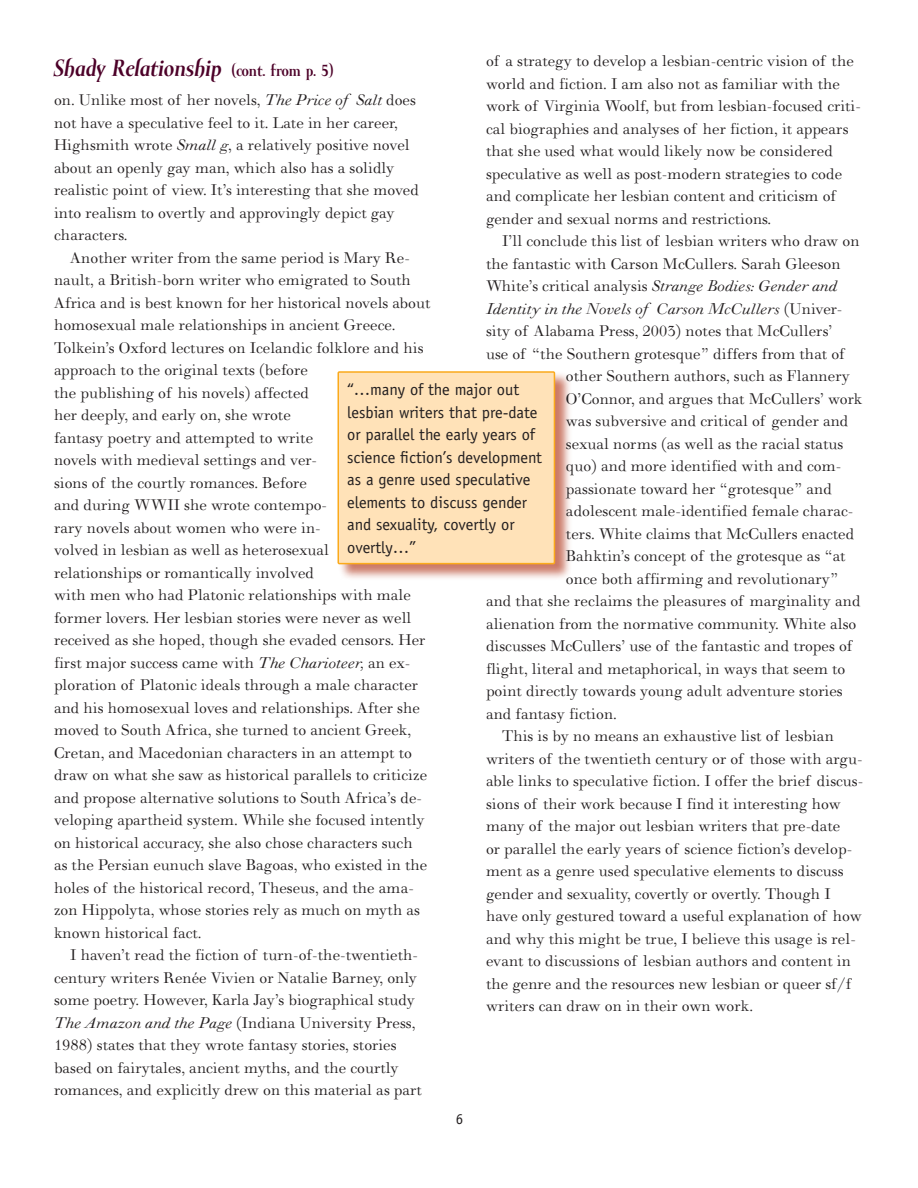
<style>
.page{position:relative;width:918px;height:1188px;background:#fff}
.page>*{position:absolute;margin:0;border:0;box-sizing:border-box;transform-origin:0 0}
.t1{font:italic 700 24px "Mramor";color:#4c0028}
.t2{font:18px/22.5px "Walbaum";color:#231f20}
.t3{font:italic 18px "Walbaum";color:#231f20}
.t4{font:16.5px/22.5px "Officina Sans LT";color:#231f20}
.t5{font:15px "Officina Sans LT";color:#231f20}
.s1{font-style:italic}
.s2{font-style:normal}
.s3{font-style:normal;font-size:16.5px}
</style>
<div class="page">
<div style="left:338px;top:372px;width:234px;height:209px;background:#ba4d35;opacity:.75"></div>
<div style="left:337px;top:371px;width:219px;height:194px;background:#ffe2b8"></div>
<p class="t2" style="left:486px;top:51px;width:377px">of a strategy to develop a lesbian-centric vision of the world and fiction. I am also not as familiar with the work of Virginia Woolf, but from lesbian-focused criti&shy;cal biographies and analyses of her fiction, it appears that she used what would likely now be considered speculative as well as post-modern strategies to code and complicate her lesbian content and criticism of gender and sexual norms and restrictions.</p>
<p class="t2" style="left:502px;top:231px;width:359px">I’ll conclude this list of lesbian writers who draw on</p>
<p class="t2" style="left:486px;top:253px;width:356px">the fantastic with Carson McCullers. Sarah Gleeson</p>
<p class="t2" style="left:486px;top:276px;width:353px">White’s critical analysis <span class="s1">Strange Bodies: Gender and</span></p>
<p class="t3" style="left:486px;top:299px;width:358px">Identity in the Novels of Carson McCullers <span class="s2">(Univer-</span></p>
<p class="t2" style="left:486px;top:321px;width:348px">sity of Alabama Press, 2003) notes that McCullers’</p>
<p class="t2" style="left:486px;top:343px;width:360px">use of “the Southern grotesque” differs from that of</p>
<p class="t2" style="left:566px;top:366px;width:285px">other Southern authors, such as Flannery</p>
<p class="t2" style="left:566px;top:388px;width:298px">O’Connor, and argues that McCullers’ work</p>
<p class="t2" style="left:566px;top:411px;width:284px">was subversive and critical of gender and</p>
<p class="t2" style="left:566px;top:433px;width:279px">sexual norms (as well as the racial status</p>
<p class="t2" style="left:566px;top:456px;width:277px">quo) and more identified with and com-</p>
<p class="t2" style="left:566px;top:478px;width:268px">passionate toward her “grotesque” and</p>
<p class="t2" style="left:566px;top:501px;width:289px">adolescent male-identified female charac-</p>
<p class="t2" style="left:566px;top:523px;width:290px">ters. White claims that McCullers enacted</p>
<p class="t2" style="left:566px;top:546px;width:281px">Bahktin’s concept of the grotesque as “at</p>
<p class="t2" style="left:566px;top:568px;width:274px">once both affirming and revolutionary”</p>
<p class="t2" style="left:486px;top:591px;width:376px">and that she reclaims the pleasures of marginality and</p>
<p class="t2" style="left:486px;top:613px;width:372px">alienation from the normative community. White also</p>
<p class="t2" style="left:486px;top:636px;width:368px">discusses McCullers’ use of the fantastic and tropes of</p>
<p class="t2" style="left:486px;top:658px;width:361px">flight, literal and metaphorical, in ways that seem to</p>
<p class="t2" style="left:486px;top:681px;width:358px">point directly towards young adult adventure stories</p>
<p class="t2" style="left:486px;top:703px;width:132px">and fantasy fiction.</p>
<p class="t2" style="left:502px;top:726px;width:333px">This is by no means an exhaustive list of lesbian</p>
<p class="t2" style="left:486px;top:748px;width:378px">writers of the twentieth century or of those with argu-</p>
<p class="t2" style="left:486px;top:771px;width:379px">able links to speculative fiction. I offer the brief discus-</p>
<p class="t2" style="left:486px;top:793px;width:356px">sions of their work because I find it interesting how</p>
<p class="t2" style="left:486px;top:816px;width:356px">many of the major out lesbian writers that pre-date</p>
<p class="t2" style="left:486px;top:838px;width:368px">or parallel the early years of science fiction’s develop-</p>
<p class="t2" style="left:486px;top:861px;width:359px">ment as a genre used speculative elements to discuss</p>
<p class="t2" style="left:486px;top:883px;width:346px">gender and sexuality, covertly or overtly. Though I</p>
<p class="t2" style="left:486px;top:906px;width:377px">have only gestured toward a useful explanation of how</p>
<p class="t2" style="left:486px;top:928px;width:371px">and why this might be true, I believe this usage is rel-</p>
<p class="t2" style="left:486px;top:951px;width:367px">evant to discussions of lesbian authors and content in</p>
<p class="t2" style="left:486px;top:973px;width:367px">the genre and the resources new lesbian or queer sf/f</p>
<p class="t2" style="left:486px;top:996px;width:269px">writers can draw on in their own work.</p>
<h1 class="t1" style="left:54px;top:55px;width:281px">Shady Relationship <span class="s3">(cont. from p. 5)</span></h1>
<p class="t2" style="left:54px;top:90px;width:367px">on. Unlike most of her novels, <span class="s1">The Price of Salt</span> does not have a speculative feel to it. Late in her career, Highsmith wrote <span class="s1">Small g</span>, a relatively positive novel about an openly gay man, which also has a solidly realistic point of view. It’s interesting that she moved into realism to overtly and approvingly depict gay characters.</p>
<p class="t2" style="left:54px;top:247px;width:378px;text-indent:16px">Another writer from the same period is Mary Re&shy;nault, a British-born writer who emigrated to South Africa and is best known for her historical novels about homosexual male relationships in ancient Greece.<br>Tolkein’s Oxford lectures on Icelandic folklore and his approach to the original texts (before<br>the publishing of his novels) affected<br>her deeply, and early on, she wrote<br>fantasy poetry and attempted to write<br>novels with medieval settings and ver-<br>sions of the courtly romances. Before<br>and during WWII she wrote contempo-<br>rary novels about women who were in-<br>volved in lesbian as well as heterosexual<br>relationships or romantically involved<br>with men who had Platonic relationships with male former lovers. Her lesbian stories were never as well received as she hoped, though she evaded censors. Her first major success came with <span class="s1">The Charioteer,</span> an ex&shy;ploration of Platonic ideals through a male character and his homosexual loves and relationships. After she moved to South Africa, she turned to ancient Greek, Cretan, and Macedonian characters in an attempt to draw on what she saw as historical parallels to criticize and propose alternative solutions to South Africa’s de&shy;veloping apartheid system. While she focused intently on historical accuracy, she also chose characters such as the Persian eunuch slave Bagoas, who existed in the holes of the historical record, Theseus, and the ama&shy;zon Hippolyta, whose stories rely as much on myth as known historical fact.</p>
<p class="t2" style="left:54px;top:945px;width:370px;text-indent:16px">I haven’t read the fiction of turn-of-the-twentieth&shy;century writers Renée Vivien or Natalie Barney, only some poetry. However, Karla Jay’s biographical study <span class="s1">The Amazon and the Page</span> (Indiana University Press, 1988) states that they wrote fantasy stories, stories based on fairytales, ancient myths, and the courtly romances, and explicitly drew on this material as part</p>
<p class="t4" style="left:347px;top:378px;width:197px">“…many of the major out lesbian writers that pre-date or parallel the early years of science fiction’s development as a genre used speculative elements to discuss gender and sexuality, covertly or overtly…”</p>
<p class="t5" style="left:456px;top:1110px;width:9px">6</p>
</div>
